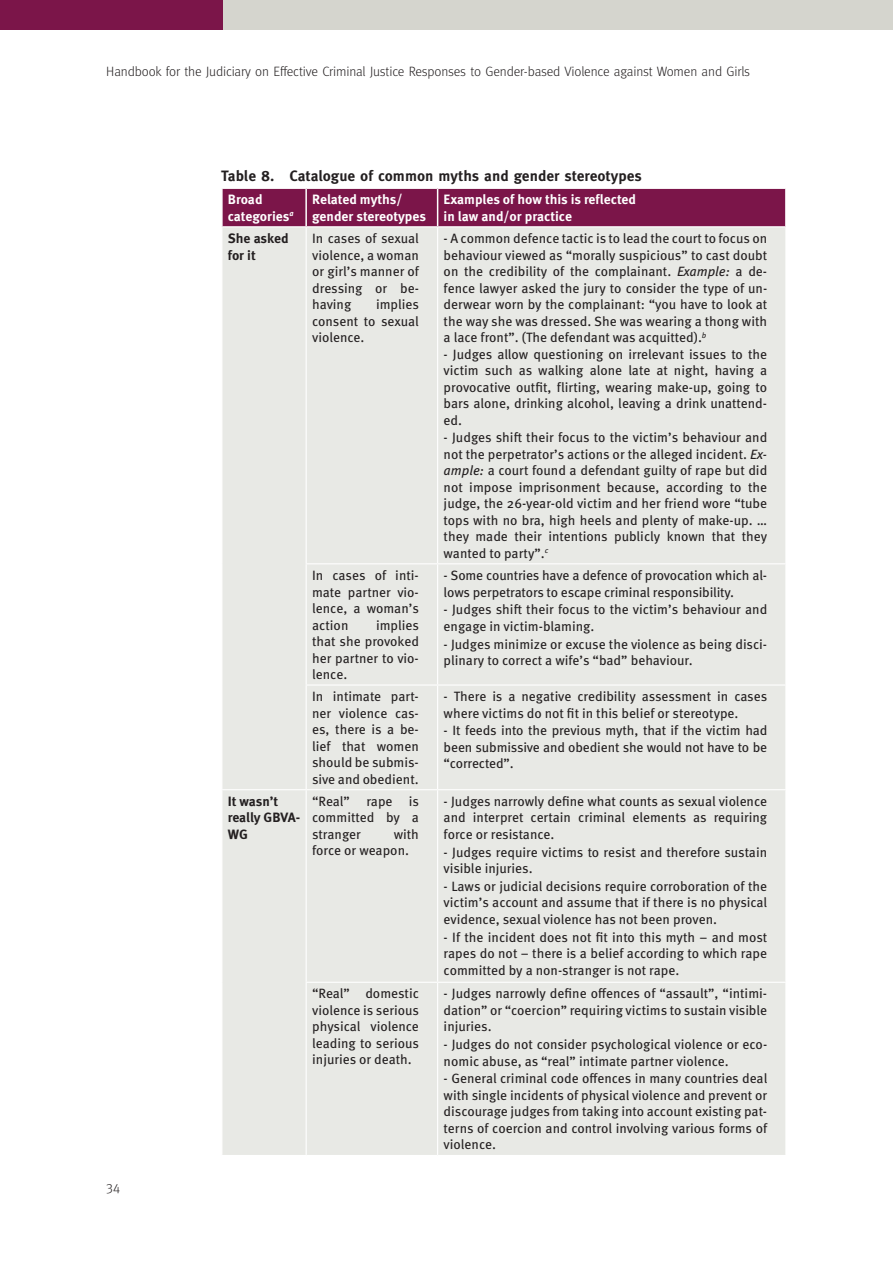
<style>
.page{position:relative;width:893px;height:1263px;background:#fff}
.page>*{position:absolute;margin:0;border:0;box-sizing:border-box;transform-origin:0 0}
.t1{font:700 15px "Meta OT";color:#231f20}
.t2{font:13.5px/16.5px "Meta OT";color:#231f20;text-align:justify}
.t3{font:300 13.5px "Meta OT";letter-spacing:-.01em;color:#231f20}
.t4{font:700 13.5px/16.5px "Meta OT";color:#fff}
.t5{font:700 13.5px/16.5px "Meta OT";letter-spacing:-.01em;color:#231f20}
.s1{font-style:italic}
</style>
<div class="page">
<div style="left:0;top:0;width:223px;height:30px;background:#7b1549"></div>
<div style="left:223px;top:0;width:670px;height:30px;background:#d5d5ce"></div>
<div style="left:223px;top:189px;width:562px;height:37px;background:#7b1549"></div>
<div style="left:222px;top:227px;width:563px;height:928px;background:#e8e9e5"></div>
<hr style="left:306px;top:227px;width:1px;height:336px;background:#fff">
<hr style="left:437px;top:227px;width:1px;height:336px;background:#fff">
<hr style="left:306px;top:563px;width:132px;height:1px;background:#fff">
<hr style="left:306px;top:564px;width:1px;height:120px;background:#fff">
<hr style="left:438px;top:563px;width:348px;height:1px;background:#fff">
<hr style="left:437px;top:564px;width:1px;height:120px;background:#fff">
<hr style="left:306px;top:684px;width:132px;height:2px;background:#fff">
<hr style="left:306px;top:686px;width:1px;height:103px;background:#fff">
<hr style="left:438px;top:684px;width:348px;height:2px;background:#fff">
<hr style="left:437px;top:686px;width:1px;height:103px;background:#fff">
<hr style="left:221px;top:789px;width:85px;height:1px;background:#fff">
<hr style="left:306px;top:789px;width:132px;height:1px;background:#fff">
<hr style="left:306px;top:790px;width:1px;height:192px;background:#fff">
<hr style="left:438px;top:789px;width:348px;height:1px;background:#fff">
<hr style="left:437px;top:790px;width:1px;height:192px;background:#fff">
<hr style="left:306px;top:982px;width:132px;height:1px;background:#fff">
<hr style="left:306px;top:983px;width:1px;height:172px;background:#fff">
<hr style="left:438px;top:982px;width:348px;height:1px;background:#fff">
<hr style="left:437px;top:983px;width:1px;height:172px;background:#fff">
<hr style="left:305px;top:189px;width:2px;height:37px;background:#fff">
<hr style="left:437px;top:189px;width:1px;height:37px;background:#fff">
<p class="t3" style="left:106px;top:63px;width:645px">Handbook for the Judiciary on Effective Criminal Justice Responses to Gender-based Violence against Women and Girls</p>
<p class="t1" style="left:221px;top:167px;width:422px">Table 8. Catalogue of common myths and gender stereotypes</p>
<p class="t4" style="left:228px;top:192px;width:67px">Broad categories<sup>a</sup></p>
<p class="t4" style="left:312px;top:192px;width:115px">Related myths/ gender stereotypes</p>
<p class="t4" style="left:444px;top:192px;width:194px">Examples of how this is reflected in law and/or practice</p>
<p class="t5" style="left:228px;top:230px;width:62px">She asked for it</p>
<p class="t2" style="left:312px;top:230px;width:108px">In cases of sexual violence, a woman or girl’s manner of dressing or be&shy;having</p>
<p class="t2" style="left:444px;top:230px;width:325px">- A common defence tactic is to lead the court to focus on behaviour viewed as “morally suspicious” to cast doubt on the credibility of the complainant. <span class="s1">Example:</span> a de&shy;fence lawyer asked the jury to consider the type of un&shy;derwear worn by the complainant: “you have to look at the way she was dressed. She was wearing a thong with a lace front”. (The defendant was acquitted).<sup>b</sup></p>
<p class="t2" style="left:444px;top:346px;width:325px">- Judges allow questioning on irrelevant issues to the victim such as walking alone late at night, having a provocative outfit, flirting, wearing make-up, going to bars alone, drinking alcohol, leaving a drink unattend&shy;ed.</p>
<p class="t2" style="left:444px;top:429px;width:325px">- Judges shift their focus to the victim’s behaviour and not the perpetrator’s actions or the alleged incident. <span class="s1">Ex&shy;ample:</span> a court found a defendant guilty of rape but did not impose imprisonment because, according to the judge, the 26-year-old victim and her friend wore “tube tops with no bra, high heels and plenty of make-up. … they made their intentions publicly known that they wanted to party”.<sup>c</sup></p>
<p class="t2" style="left:312px;top:296px;width:108px;text-indent:64px">implies consent to sexual violence.</p>
<p class="t2" style="left:312px;top:567px;width:108px">In cases of inti&shy;mate partner vio&shy;lence, a woman’s action</p>
<p class="t2" style="left:312px;top:617px;width:108px;text-indent:64px">implies that she provoked her partner to vio&shy;lence.</p>
<p class="t2" style="left:444px;top:567px;width:325px">- Some countries have a defence of provocation which al&shy;lows perpetrators to escape criminal responsibility.</p>
<p class="t2" style="left:444px;top:601px;width:325px">- Judges shift their focus to the victim’s behaviour and engage in victim-blaming.</p>
<p class="t2" style="left:444px;top:636px;width:325px">- Judges minimize or excuse the violence as being disci&shy;plinary to correct a wife’s “bad” behaviour.</p>
<p class="t2" style="left:312px;top:688px;width:108px">In intimate part&shy;ner violence cas&shy;es, there is a be&shy;lief that women should be submis&shy;sive and obedient.</p>
<p class="t2" style="left:444px;top:688px;width:325px">- There is a negative credibility assessment in cases where victims do not fit in this belief or stereotype.</p>
<p class="t2" style="left:444px;top:723px;width:325px">- It feeds into the previous myth, that if the victim had been submissive and obedient she would not have to be “corrected”.</p>
<p class="t5" style="left:228px;top:793px;width:74px">It wasn’t really GBVA-<br>WG</p>
<p class="t2" style="left:312px;top:793px;width:108px">“Real” rape is committed by a stranger</p>
<p class="t2" style="left:312px;top:826px;width:108px;text-indent:82px">with force or weapon.</p>
<p class="t2" style="left:444px;top:793px;width:325px">- Judges narrowly define what counts as sexual violence and interpret certain criminal elements as requiring force or resistance.</p>
<p class="t2" style="left:444px;top:844px;width:325px">- Judges require victims to resist and therefore sustain visible injuries.</p>
<p class="t2" style="left:444px;top:878px;width:325px">- Laws or judicial decisions require corroboration of the victim’s account and assume that if there is no physical evidence, sexual violence has not been proven.</p>
<p class="t2" style="left:444px;top:929px;width:325px">- If the incident does not fit into this myth – and most rapes do not – there is a belief according to which rape committed by a non-stranger is not rape.</p>
<p class="t3" style="left:106px;top:1180px;width:15px">34</p>
<p class="t2" style="left:312px;top:985px;width:108px">“Real” domestic violence is serious physical violence leading to serious injuries or death.</p>
<p class="t2" style="left:444px;top:985px;width:325px">- Judges narrowly define offences of “assault”, “intimi&shy;dation” or “coercion” requiring victims to sustain visible injuries.</p>
<p class="t2" style="left:444px;top:1036px;width:325px">- Judges do not consider psychological violence or eco&shy;nomic abuse, as “real” intimate partner violence.</p>
<p class="t2" style="left:444px;top:1071px;width:325px">- General criminal code offences in many countries deal with single incidents of physical violence and prevent or discourage judges from taking into account existing pat&shy;terns of coercion and control involving various forms of violence.</p>
</div>
